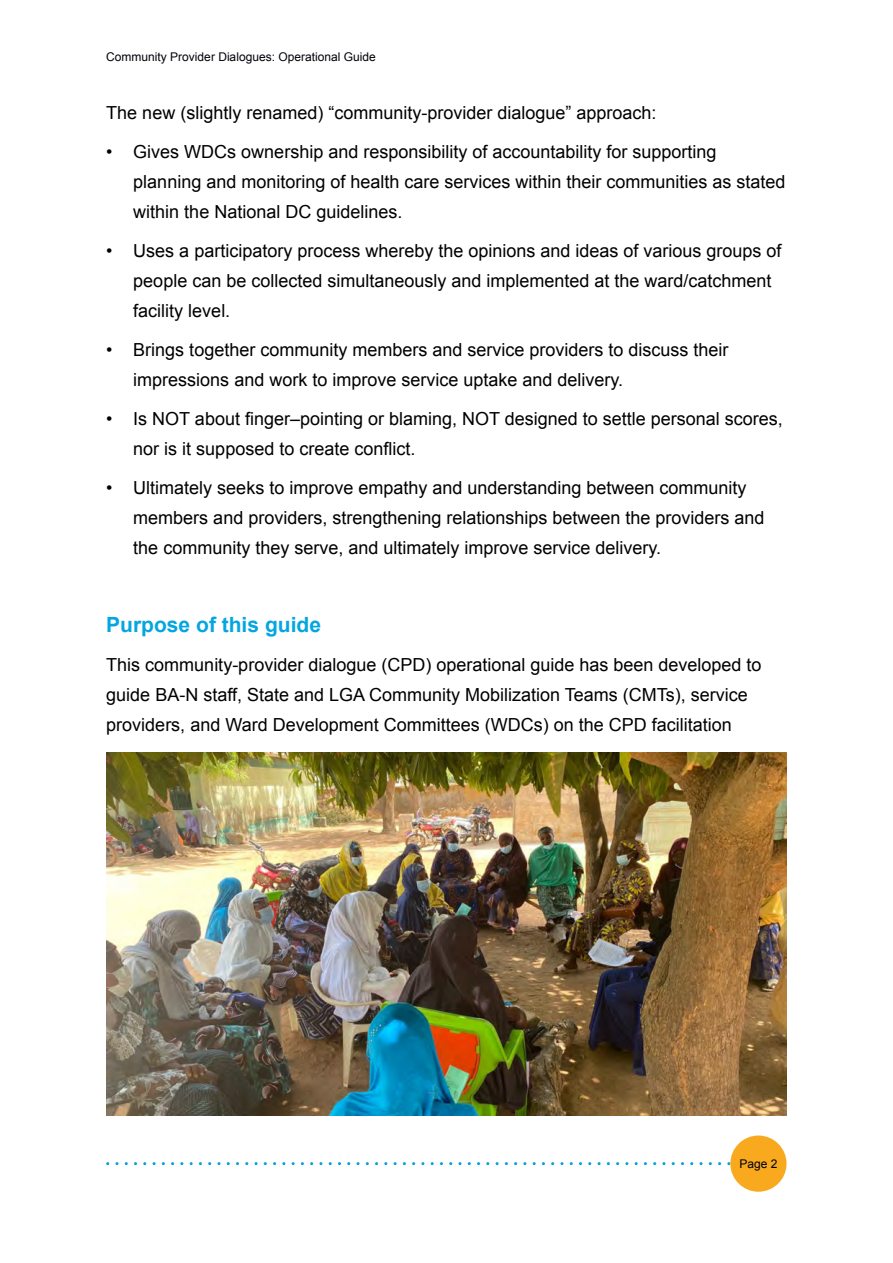
<style>
.page{position:relative;width:893px;height:1263px;background:#fff}
.page>*{position:absolute;margin:0;border:0;box-sizing:border-box;transform-origin:0 0}
.t1{font:700 21px "Arial";color:#04a6e1}
.t2{font:18px/30px "Arial";color:#000}
.t3{font:12px "Arial";color:#00000a}
</style>
<div class="page">
<svg style="left:108px;top:1162px;width:622px;height:3px"></svg>
<div style="left:730px;top:1135px;width:56px;height:57px;background:#f9a91e;border-radius:50%"></div>
<img style="left:106px;top:752px;width:681px;height:363px">
<p class="t3" style="left:106px;top:52px;width:271px">Community Provider Dialogues: Operational Guide</p>
<p class="t2" style="left:106px;top:100px;width:552px">The new (slightly renamed) “community-provider dialogue” approach:</p>
<p class="t2" style="left:133px;top:139px;width:654px;text-indent:-27px">• Gives WDCs ownership and responsibility of accountability for supporting planning and monitoring of health care services within their communities as stated within the National DC guidelines.</p>
<p class="t2" style="left:133px;top:238px;width:650px;text-indent:-27px">• Uses a participatory process whereby the opinions and ideas of various groups of people can be collected simultaneously and implemented at the ward/catchment facility level.</p>
<p class="t2" style="left:133px;top:337px;width:597px;text-indent:-27px">• Brings together community members and service providers to discuss their impressions and work to improve service uptake and delivery.</p>
<p class="t2" style="left:133px;top:406px;width:651px;text-indent:-27px">• Is NOT about finger–pointing or blaming, NOT designed to settle personal scores, nor is it supposed to create conflict.</p>
<p class="t2" style="left:133px;top:475px;width:633px;text-indent:-27px">• Ultimately seeks to improve empathy and understanding between community members and providers, strengthening relationships between the providers and the community they serve, and ultimately improve service delivery.</p>
<p class="t1" style="left:106px;top:617px;width:216px">Purpose of this guide</p>
<p class="t2" style="left:106px;top:652px;width:657px">This community-provider dialogue (CPD) operational guide has been developed to guide BA-N staff, State and LGA Community Mobilization Teams (CMTs), service providers, and Ward Development Committees (WDCs) on the CPD facilitation</p>
<p class="t3" style="left:739px;top:1159px;width:40px">Page 2</p>
</div>
